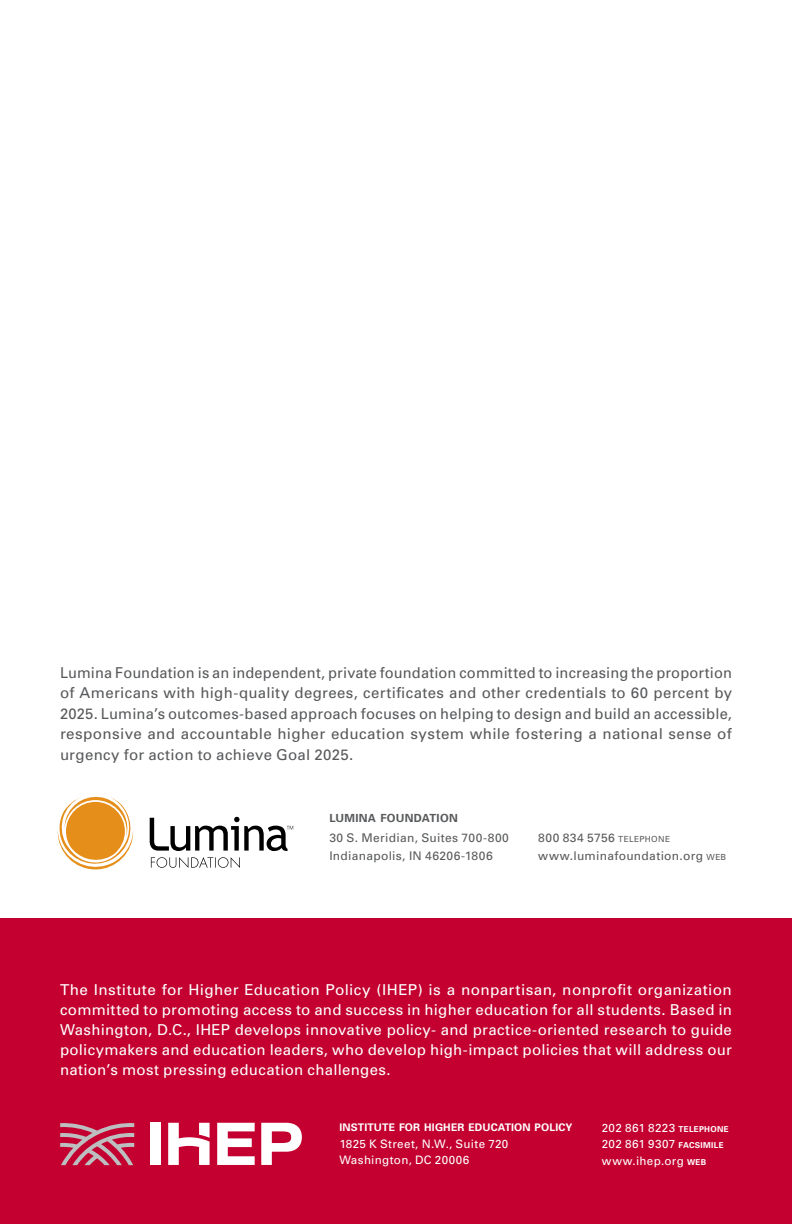
<style>
.page{position:relative;width:792px;height:1224px;background:#fff}
.page>*{position:absolute;margin:0;border:0;box-sizing:border-box;transform-origin:0 0}
.t1{font:15px/20px "Univers";letter-spacing:.02em;color:#fff;text-align:justify}
.t2{font:15px/20.4px "Univers";letter-spacing:.02em;color:#58595b;text-align:justify}
.t3{font:12px/18px "Univers";letter-spacing:.025em;color:#58595b}
.t4{font:11.6px/16.6px "Univers";letter-spacing:.03em;color:#fff}
.t5{font:700 11.2px "Univers";letter-spacing:.025em;color:#58595b}
.t6{font:700 10.4px "Univers";letter-spacing:.015em;color:#fff}
.s1{font-size:8.4px}
.s2{font-weight:700;font-size:8.2px}
</style>
<div class="page">
<div style="left:0;top:918px;width:792px;height:306px;background:#c3002f"></div>
<svg style="left:58px;top:797px;width:76px;height:72px"></svg>
<svg style="left:151px;top:857px;width:89px;height:11px"></svg>
<svg style="left:150px;top:817px;width:143px;height:34px"></svg>
<svg style="left:60px;top:1123px;width:74px;height:42px"></svg>
<svg style="left:261px;top:1123px;width:41px;height:42px"></svg>
<div style="left:150px;top:1123px;width:11px;height:42px;background:#fff"></div>
<svg style="left:217px;top:1123px;width:38px;height:42px"></svg>
<svg style="left:168px;top:1123px;width:42px;height:42px"></svg>
<hr style="left:42px;top:1092px;width:294px;height:1px;background:#000">
<hr style="left:42px;top:1223px;width:294px;height:1px;background:#000">
<p class="t2" style="left:60px;top:663px;width:674px">Lumina Foundation is an independent, private foundation committed to increasing the proportion of Americans with high-quality degrees, certificates and other credentials to 60 percent by 2025. Lumina’s outcomes-based approach focuses on helping to design and build an accessible, responsive and accountable higher education system while fostering a national sense of urgency for action to achieve Goal 2025.</p>
<p class="t5" style="left:329px;top:811px;width:130px">LUMINA FOUNDATION</p>
<p class="t3" style="left:329px;top:829px;width:181px">30 S. Meridian, Suites 700-800<br>Indianapolis, IN 46206-1806</p>
<p class="t3" style="left:538px;top:829px;width:190px">800 834 5756 <span class="s1">TELEPHONE </span>www.luminafoundation.org <span class="s1">WEB</span></p>
<p class="t1" style="left:60px;top:979px;width:674px">The Institute for Higher Education Policy (IHEP) is a nonpartisan, nonprofit organization committed to promoting access to and success in higher education for all students. Based in Washington, D.C., IHEP develops innovative policy- and practice-oriented research to guide policymakers and education leaders, who develop high-impact policies that will address our nation’s most pressing education challenges.</p>
<p class="t6" style="left:339px;top:1121px;width:235px">INSTITUTE FOR HIGHER EDUCATION POLICY</p>
<p class="t4" style="left:339px;top:1136px;width:171px">1825 K Street, N.W., Suite 720<br>Washington, DC 20006</p>
<p class="t4" style="left:602px;top:1119px;width:128px">202 861 8223 <span class="s2">TELEPHONE<br></span>202 861 9307 <span class="s2">FACSIMILE </span>www.ihep.org <span class="s2">WEB</span></p>
</div>
